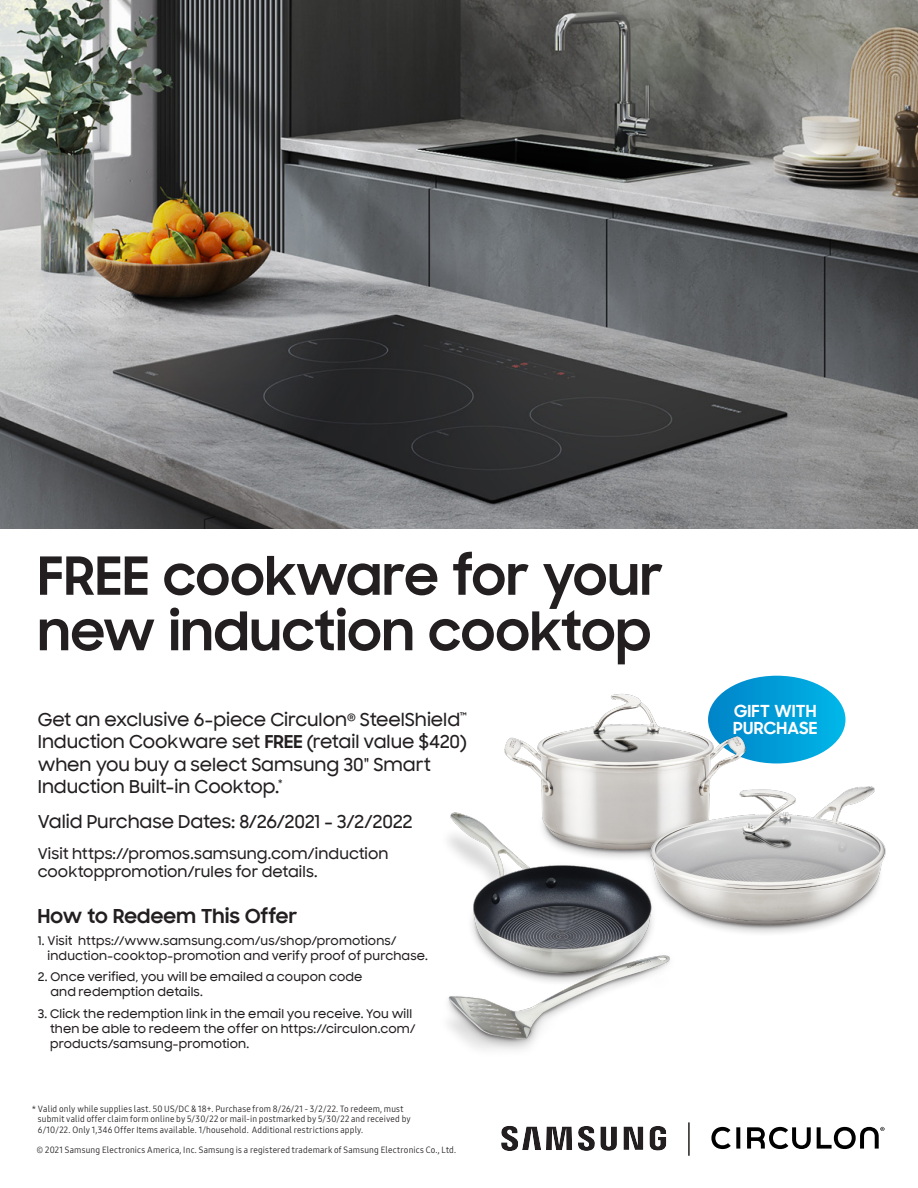
<style>
.page{position:relative;width:918px;height:1188px;background:#fff}
.page>*{position:absolute;margin:0;border:0;box-sizing:border-box;transform-origin:0 0}
.t1{font:700 52.5px/55.5px "Samsung Sharp Sans";letter-spacing:.01em;color:#231f20}
.t2{font:700 19.5px "Samsung Sharp Sans";letter-spacing:.01em;color:#231f20}
.t3{font:500 18px/22.5px "Samsung Sharp Sans";letter-spacing:-.005em;color:#231f20}
.t4{font:700 16.8px/16.8px "Samsung Sharp Sans";letter-spacing:.01em;color:#fff}
.t5{font:500 15px/18px "Samsung Sharp Sans";letter-spacing:.005em;color:#231f20}
.t6{font:500 12px/15px "Samsung Sharp Sans";letter-spacing:.01em;color:#231f20}
.t7{font:9px/10.5px "Samsung One 400 C";letter-spacing:.02em;color:#231f20}
.s1{font-weight:700}
</style>
<div class="page">
<img style="left:0;top:0;width:918px;height:528px">
<svg style="left:501px;top:1126px;width:165px;height:25px"></svg>
<svg style="left:711px;top:1127px;width:174px;height:22px"></svg>
<hr style="left:688px;top:1122px;width:2px;height:34px;background:#231f20">
<img style="left:448px;top:675px;width:438px;height:375px">
<p class="t1" style="left:38px;top:546px;width:626px">FREE cookware for your new induction cooktop</p>
<p class="t3" style="left:38px;top:707px;width:431px">Get an exclusive 6-piece Circulon<sup>®</sup> SteelShield<sup>™ </sup>Induction Cookware set <span class="s1">FREE</span> (retail value $420) when you buy a select Samsung 30" Smart Induction Built-in Cooktop.<sup>*</sup></p>
<p class="t3" style="left:38px;top:809px;width:376px">Valid Purchase Dates: 8/26/2021 - 3/2/2022</p>
<p class="t5" style="left:38px;top:844px;width:352px">Visit https://promos.samsung.com/induction cooktoppromotion/rules for details.</p>
<p class="t2" style="left:38px;top:902px;width:261px">How to Redeem This Offer</p>
<p class="t6" style="left:47px;top:932px;width:382px;text-indent:-10px">1. Visit https://www.samsung.com/us/shop/promotions/ induction-cooktop-promotion and verify proof of purchase.</p>
<p class="t6" style="left:50px;top:969px;width:313px;text-indent:-13px">2. Once verified, you will be emailed a coupon code and redemption details.</p>
<p class="t6" style="left:50px;top:1006px;width:367px;text-indent:-12px">3. Click the redemption link in the email you receive. You will then be able to redeem the offer on https://circulon.com/ products/samsung-promotion.</p>
<p class="t7" style="left:38px;top:1103px;width:374px;text-indent:-6px">* Valid only while supplies last. 50 US/DC &amp; 18+. Purchase from 8/26/21 - 3/2/22. To redeem, must submit valid offer claim form online by 5/30/22 or mail-in postmarked by 5/30/22 and received by<br>6/10/22. Only 1,346 Offer Items available. 1/household. Additional restrictions apply.</p>
<p class="t7" style="left:37px;top:1145px;width:421px">© 2021 Samsung Electronics America, Inc. Samsung is a registered trademark of Samsung Electronics Co., Ltd.</p>
<p class="t4" style="left:733px;top:702px;width:86px">GIFT WITH<br>PURCHASE</p>
</div>
